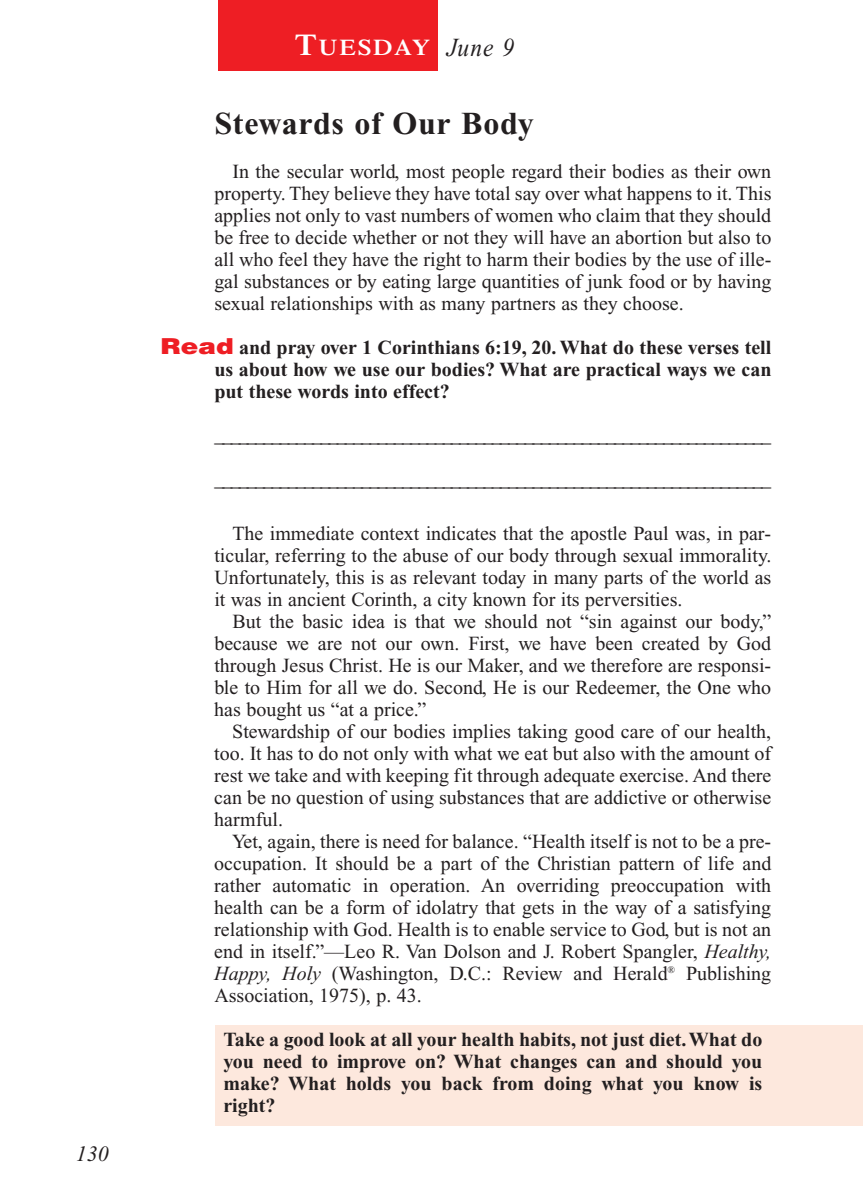
<style>
.page{position:relative;width:864px;height:1188px;background:#fff}
.page>*{position:absolute;margin:0;border:0;box-sizing:border-box;transform-origin:0 0}
.t1{font:700 32px "Times New Roman";letter-spacing:.025em;color:#231f20}
.t2{font:600 22.4px "Times";letter-spacing:.065em;color:#fff;scale:1.1 1}
.t3{font:italic 22px "Times New Roman";color:#231f20}
.t4{font:20px/22px "Times New Roman";color:#231f20;text-align:justify}
.t5{font:700 20px/22px "Times New Roman";color:#231f20;text-align:justify}
.s1{font-size:30px}
.s2{font-family:"Times New Roman";font-weight:400;font-style:italic;font-size:26px;color:#231f20}
.s3{font-family:"Helvetica";font-weight:900;font-size:22px;color:#ee1e24}
.s4{font-style:italic}
</style>
<div class="page">
<div style="left:216px;top:1025px;width:647px;height:101px;background:#fde8dd"></div>
<div style="left:218px;top:0;width:220px;height:71px;background:#ee1e24"></div>
<p class="t3" style="left:76px;top:1146px;width:34px">130</p>
<p class="t2" style="left:295px;top:39px;width:201px"><span class="s1">T</span>UESDAY <span class="s2">June 9</span></p>
<h1 class="t1" style="left:214px;top:113px;width:321px">Stewards of Our Body</h1>
<p class="t4" style="left:214px;top:162px;width:559px;text-indent:18px">In the secular world, most people regard their bodies as their own property. They believe they have total say over what happens to it. This applies not only to vast numbers of women who claim that they should be free to decide whether or not they will have an abortion but also to all who feel they have the right to harm their bodies by the use of ille&shy;gal substances or by eating large quantities of junk food or by having sexual relationships with as many partners as they choose.</p>
<p class="t5" style="left:214px;top:338px;width:559px;text-indent:-54px"><span class="s3">Read</span> and pray over 1 Corinthians 6:19, 20. What do these verses tell us about how we use our bodies? What are practical ways we can put these words into effect?</p>
<p class="t4" style="left:214px;top:426px;width:558px">____________________________________________________________________</p>
<p class="t4" style="left:214px;top:470px;width:558px">____________________________________________________________________</p>
<p class="t4" style="left:214px;top:524px;width:559px;text-indent:18px">The immediate context indicates that the apostle Paul was, in par&shy;ticular, referring to the abuse of our body through sexual immorality.<br>Unfortunately, this is as relevant today in many parts of the world as it was in ancient Corinth, a city known for its perversities.</p>
<p class="t4" style="left:214px;top:612px;width:558px;text-indent:18px">But the basic idea is that we should not “sin against our body,” because we are not our own. First, we have been created by God through Jesus Christ. He is our Maker, and we therefore are responsi&shy;ble to Him for all we do. Second, He is our Redeemer, the One who has bought us “at a price.”</p>
<p class="t4" style="left:214px;top:722px;width:559px;text-indent:18px">Stewardship of our bodies implies taking good care of our health, too. It has to do not only with what we eat but also with the amount of rest we take and with keeping fit through adequate exercise. And there can be no question of using substances that are addictive or otherwise harmful.</p>
<p class="t4" style="left:214px;top:832px;width:559px;text-indent:18px">Yet, again, there is need for balance. “Health itself is not to be a pre&shy;occupation. It should be a part of the Christian pattern of life and rather automatic in operation. An overriding preoccupation with health can be a form of idolatry that gets in the way of a satisfying relationship with God. Health is to enable service to God, but is not an end in itself.”—Leo R. Van Dolson and J. Robert Spangler, <span class="s4">Healthy, Happy, Holy</span> (Washington, D.C.: Review and Herald<sup>®</sup> Publishing Association, 1975), p. 43.</p>
<p class="t5" style="left:223px;top:1030px;width:541px">Take a good look at all your health habits, not just diet. What do you need to improve on? What changes can and should you make? What holds you back from doing what you know is right?</p>
</div>
